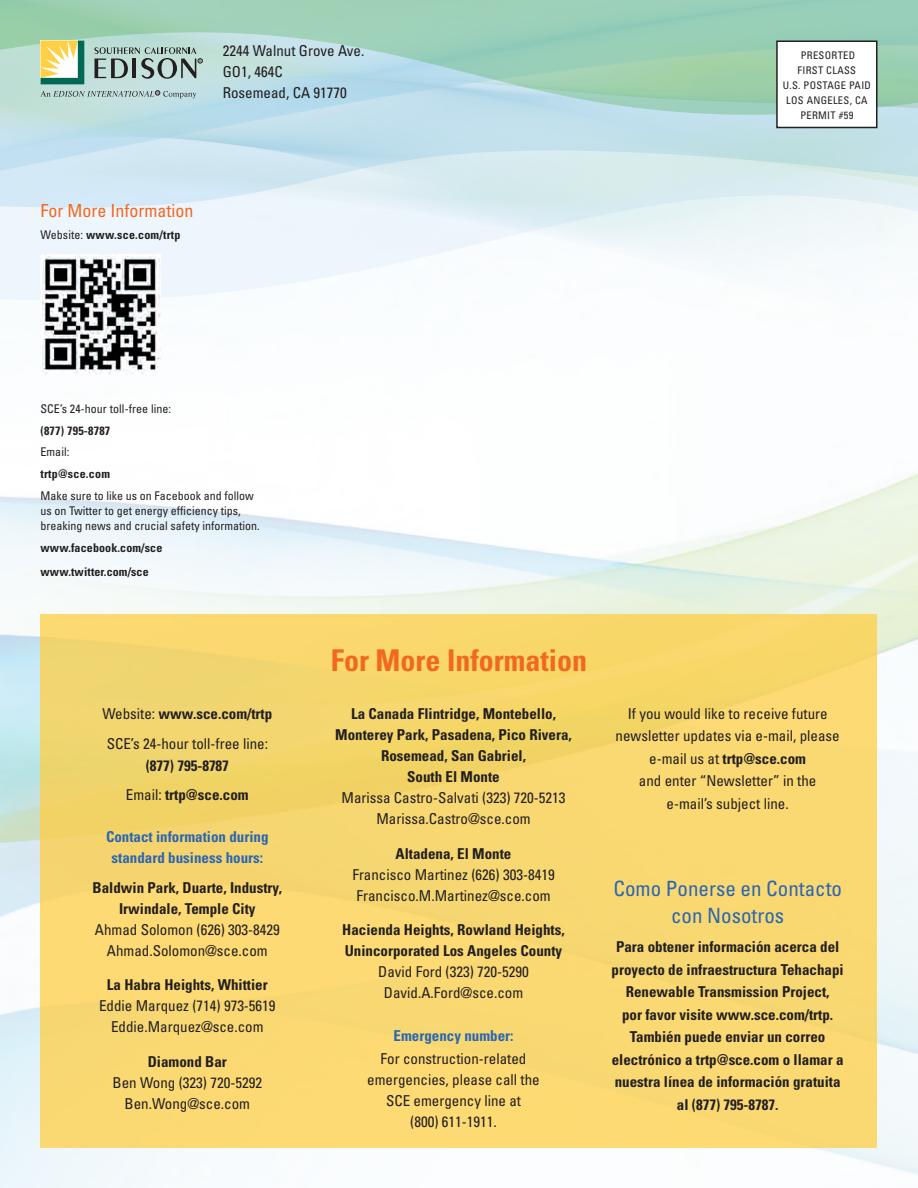
<style>
.page{position:relative;width:918px;height:1188px;background:#fff}
.page>*{position:absolute;margin:0;border:0;box-sizing:border-box;transform-origin:0 0}
.t1{font:700 condensed 30px "Univers";color:#f36821}
.t2{font:condensed 21px/27px "Univers";color:#2b66b2;text-align:center}
.t3{font:condensed 18px "Univers";color:#f36821}
.t4{font:condensed 15px/21px "Univers";color:#231f20;text-align:center}
.t5{font:700 condensed 15px/22.5px "Univers";color:#231f20;text-align:center}
.t6{font:700 condensed 15px/21px "Univers";color:#2b66b2;text-align:center}
.t7{font:condensed 12px/15px "Univers";color:#231f20}
.t8{font:700 condensed 12px/24.8px "Univers";letter-spacing:.01em;color:#231f20}
.t9{font:condensed 10.5px/15px "Univers";letter-spacing:.03em;color:#231f20}
.s1{font-weight:400}
.s2{font-weight:700}
</style>
<div class="page">
<svg style="left:0;top:0;width:918px;height:116px;background:#a6d4c5"></svg>
<div style="left:777px;top:41px;width:100px;height:87px;background:#fff"></div>
<div style="left:776px;top:40px;width:102px;height:88px;border:2px solid #231f20"></div>
<svg style="left:40px;top:40px;width:44px;height:44px"></svg>
<svg style="left:41px;top:91px;width:155px;height:7px"></svg>
<svg style="left:94px;top:47px;width:109px;height:32px;background:#94a9a4"></svg>
<div style="left:40px;top:614px;width:838px;height:534px;background:linear-gradient(to right,#f6d76f,#fad970)"></div>
<img style="left:40px;top:255px;width:120px;height:119px">
<p class="t4" style="left:223px;top:40px;width:143px;text-align:left">2244 Walnut Grove Ave.<br>GO1, 464C<br>Rosemead, CA 91770</p>
<p class="t3" style="left:40px;top:199px;width:154px">For More I nformation</p>
<p class="t8" style="left:40px;top:222px;width:141px"><span class="s1">Website:</span> www.sce.com/trtp</p>
<p class="t9" style="left:798px;top:48px;width:59px;text-indent:3px">PRESORTED<br>First</p>
<p class="t9" style="left:826px;top:63px;width:25px">class</p>
<p class="t9" style="left:783px;top:78px;width:90px">U.S. POSTAGE PAI D</p>
<p class="t9" style="left:786px;top:93px;width:83px">LOS ANGELES, CA</p>
<p class="t9" style="left:800px;top:108px;width:54px">PERMIT #59</p>
<p class="t7" style="left:40px;top:401px;width:132px">SCE’s 24-hour toll-free line:</p>
<p class="t8" style="left:40px;top:418px;width:71px">(877) 795-8787</p>
<p class="t7" style="left:40px;top:444px;width:30px">Email:</p>
<p class="t8" style="left:40px;top:461px;width:71px">trtp@sce.com</p>
<p class="t7" style="left:40px;top:488px;width:221px">Make sure to like us on Facebook and follow us on Twitter to get energy efficiency tips, breaking news and crucial safety information.</p>
<p class="t8" style="left:40px;top:535px;width:123px">www.facebook.com/sce www.twitter.com/sce</p>
<p class="t4" style="left:102px;top:699px;width:171px;line-height:29.2px;text-align:left">Website: <span class="s2">www.sce.com/trtp<br></span>SCE’s 24-hour toll-free line:</p>
<p class="t5" style="left:126px;top:751px;width:124px;line-height:29.2px">(877) 795-8787<br><span class="s1">Email:</span> trtp@sce.com</p>
<p class="t6" style="left:106px;top:826px;width:164px">Contact information during standard business hours:</p>
<p class="t5" style="left:93px;top:877px;width:191px;line-height:21px">Baldwin Park, Duarte, Industry,<br>Irwindale, Temple City</p>
<p class="t4" style="left:95px;top:919px;width:186px">Ahmad Solomon (626) 303-8429<br>Ahmad.Solomon@sce.com</p>
<p class="t5" style="left:107px;top:973px;width:162px">La Habra Heights, Whittier</p>
<p class="t4" style="left:99px;top:995px;width:178px">Eddie Marquez (714) 973-5619<br>Eddie.Marquez@sce.com</p>
<p class="t5" style="left:148px;top:1050px;width:81px">Diamond Bar</p>
<p class="t4" style="left:113px;top:1072px;width:151px">Ben Wong (323) 720-5292<br>Ben.Wong@sce.com</p>
<h1 class="t1" style="left:331px;top:642px;width:258px">For More Information</h1>
<p class="t5" style="left:335px;top:703px;width:238px;line-height:21px">La Canada Flintridge, Montebello,<br>Monterey Park, Pasadena, Pico Rivera,<br>Rosemead, San Gabriel,<br>South El Monte</p>
<p class="t4" style="left:342px;top:787px;width:226px">Marissa Castro-Salvati (323) 720-5213<br>Marissa.Castro@sce.com</p>
<p class="t5" style="left:396px;top:842px;width:117px">Altadena, El Monte</p>
<p class="t4" style="left:352px;top:864px;width:204px;text-align:left">Francisco Martinez (626) 303-8419<br>Francisco.M.Martinez@sce.com</p>
<p class="t5" style="left:342px;top:919px;width:224px;line-height:21px;text-align:left">Hacienda Heights, Rowland Heights,<br>Unincorporated Los Angeles County</p>
<p class="t4" style="left:378px;top:961px;width:152px">David Ford (323) 720-5290<br>David.A.Ford@sce.com</p>
<p class="t6" style="left:394px;top:1025px;width:121px">Emergency number:</p>
<p class="t4" style="left:367px;top:1048px;width:174px">For construction-related emergencies, please call the<br>SCE emergency line at<br>(800) 611-1911.</p>
<p class="t4" style="left:616px;top:702px;width:226px;line-height:22.5px">If you would like to receive future newsletter updates via e-mail, please e-mail us at <span class="s2">trtp@sce.com<br></span>and enter “Newsletter” in the e-mail’s subject line.</p>
<h2 class="t2" style="left:613px;top:875px;width:230px">Como Ponerse en Contacto con Nosotros</h2>
<p class="t5" style="left:612px;top:936px;width:234px">Para obtener información acerca del proyecto de infraestructura Tehachapi Renewable Transmission Project,<br>por favor visite www.sce.com/trtp.<br>También puede enviar un correo electrónico a trtp@sce.com o llamar a nuestra línea de información gratuita al (877) 795-8787.</p>
</div>
